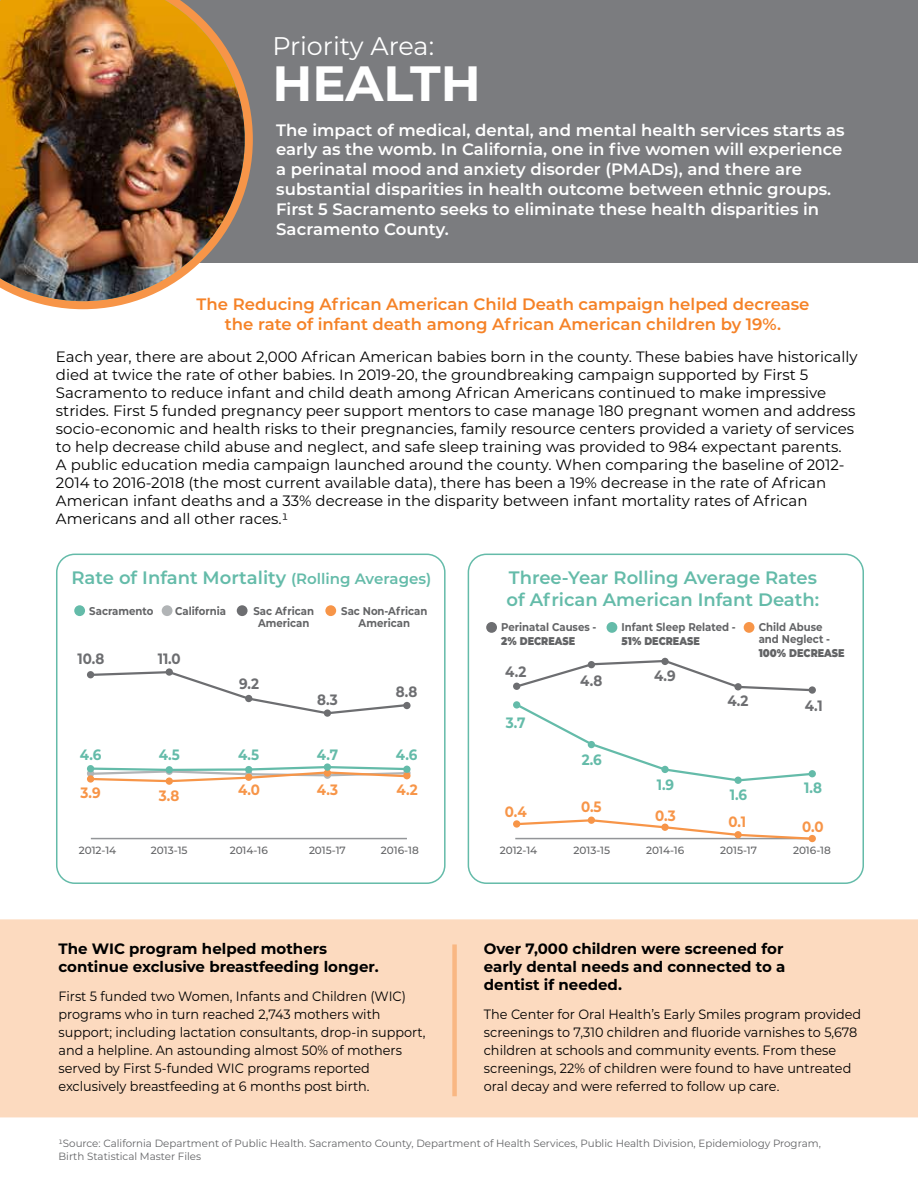
<style>
.page{position:relative;width:918px;height:1188px;background:#fff}
.page>*{position:absolute;margin:0;border:0;box-sizing:border-box;transform-origin:0 0}
.t1{font:700 49.5px "Montserrat";color:#fff}
.t2{font:25.5px "Montserrat";letter-spacing:-.01em;color:#fff}
.t3{font:600 18px/21.6px "Montserrat";color:#64bba9}
.t4{font:600 16.5px/19.8px "Montserrat";color:#fff}
.t5{font:600 16.5px/19.8px "Montserrat";color:#f58227;text-align:center}
.t6{font:15px/18px "Montserrat";color:#000}
.t7{font:700 15px/18px "Montserrat";color:#000}
.t8{font:700 15px "Montserrat";color:#6d6e71;scale:.9 1}
.t9{font:700 15px "Montserrat";color:#64bba9;scale:.9 1}
.t10{font:700 15px "Montserrat";color:#f79548;scale:.9 1}
.t11{font:13.5px/18px "Montserrat";color:#000;scale:.95 1}
.t12{font:700 11.25px/12px "Montserrat";color:#636466;text-align:center;scale:.9 1}
.t13{font:900 11.25px "Montserrat";color:#636466;scale:.9 1}
.t14{font:10.5px/12.6px "Montserrat";color:#636466}
.t15{font:500 10.5px "Montserrat";color:#636466}
.s1{font-size:15px}
</style>
<div class="page">
<div style="left:0;top:919px;width:918px;height:198px;background:#fcdabf"></div>
<div style="left:0;top:0;width:918px;height:262px;background:#7b7c7f"></div>
<svg style="left:31px;top:89px;width:222px;height:220px"></svg>
<img style="left:0;top:0;width:245px;height:301px">
<div style="left:452px;top:944px;width:5px;height:152px;background:#f9b783"></div>
<div style="left:56px;top:554px;width:390px;height:330px;border:2px solid #64bba9;border-radius:18px"></div>
<div style="left:468px;top:554px;width:396px;height:330px;border:2px solid #64bba9;border-radius:18px"></div>
<div style="left:74px;top:605px;width:11px;height:11px;background:#64bba9;border-radius:50%"></div>
<div style="left:486px;top:622px;width:11px;height:11px;background:#6d6e71;border-radius:50%"></div>
<div style="left:607px;top:622px;width:10px;height:11px;background:#64bba9;border-radius:50%"></div>
<div style="left:744px;top:622px;width:10px;height:11px;background:#f79548;border-radius:50%"></div>
<div style="left:237px;top:605px;width:11px;height:11px;background:#6d6e71;border-radius:50%"></div>
<div style="left:162px;top:605px;width:11px;height:11px;background:#b1b4b6;border-radius:50%"></div>
<div style="left:325px;top:605px;width:11px;height:11px;background:#f79548;border-radius:50%"></div>
<hr style="left:91px;top:838px;width:316px;height:1px;background:#939598">
<div style="left:87px;top:770px;width:7px;height:7px;background:#b8babc;border-radius:50%"></div>
<div style="left:324px;top:709px;width:7px;height:8px;background:#6d6e71;border-radius:50%"></div>
<svg style="left:88px;top:670px;width:322px;height:45px"></svg>
<svg style="left:88px;top:765px;width:321px;height:18px"></svg>
<div style="left:87px;top:775px;width:7px;height:8px;background:#f79548;border-radius:50%"></div>
<div style="left:588px;top:817px;width:7px;height:7px;background:#f79548;border-radius:50%"></div>
<div style="left:661px;top:658px;width:8px;height:7px;background:#77787b;border-radius:50%"></div>
<svg style="left:514px;top:659px;width:301px;height:34px"></svg>
<svg style="left:514px;top:702px;width:301px;height:81px"></svg>
<svg style="left:514px;top:818px;width:299px;height:23px"></svg>
<div style="left:809px;top:835px;width:7px;height:7px;background:#f79548;border-radius:50%"></div>
<h2 class="t2" style="left:272px;top:28px;width:163px">Priority Area:</h2>
<h1 class="t1" style="left:272px;top:48px;width:210px">HEALTH</h1>
<p class="t4" style="left:276px;top:119px;width:570px">The impact of medical, dental, and mental health services starts as early as the womb. In California, one in five women will experience a perinatal mood and anxiety disorder (PMADs), and there are substantial disparities in health outcome between ethnic groups.<br>First 5 Sacramento seeks to eliminate these health disparities in Sacramento County.</p>
<p class="t5" style="left:197px;top:293px;width:614px">The Reducing African American Child Death campaign helped decrease the rate of infant death among African American children by 19%.</p>
<p class="t6" style="left:56px;top:347px;width:803px">Each year, there are about 2,000 African American babies born in the county. These babies have historically died at twice the rate of other babies. In 2019-20, the groundbreaking campaign supported by First 5<br>Sacramento to reduce infant and child death among African Americans continued to make impressive strides. First 5 funded pregnancy peer support mentors to case manage 180 pregnant women and address socio-economic and health risks to their pregnancies, family resource centers provided a variety of services to help decrease child abuse and neglect, and safe sleep training was provided to 984 expectant parents.<br>A public education media campaign launched around the county. When comparing the baseline of 2012- 2014 to 2016-2018 (the most current available data), there has been a 19% decrease in the rate of African American infant deaths and a 33% decrease in the disparity between infant mortality rates of African Americans and all other races.1</p>
<p class="t3" style="left:72px;top:566px;width:361px">Rate of Infant Mortality <span class="s1">(Rolling Averages)</span></p>
<p class="t3" style="left:507px;top:566px;width:314px">Three-Year Rolling Average Rates of African American Infant Death:</p>
<p class="t12" style="left:175px;top:604px;width:58px">California</p>
<p class="t12" style="left:253px;top:604px;width:69px">Sac African<br>American</p>
<p class="t12" style="left:341px;top:604px;width:97px">Sac Non-African<br>American</p>
<p class="t12" style="left:89px;top:604px;width:73px">Sacramento</p>
<p class="t12" style="left:501px;top:621px;width:107px">Perinatal Causes -</p>
<p class="t13" style="left:501px;top:632px;width:84px">2% DECREASE</p>
<p class="t12" style="left:759px;top:621px;width:81px;text-align:left">Child Abuse and Neglect -</p>
<p class="t13" style="left:759px;top:644px;width:97px">100% DECREASE</p>
<p class="t12" style="left:622px;top:621px;width:129px">Infant Sleep Related -</p>
<p class="t13" style="left:622px;top:632px;width:88px">51% DECREASE</p>
<p class="t8" style="left:77px;top:648px;width:31px">10.8</p>
<p class="t8" style="left:158px;top:648px;width:27px">11.0</p>
<p class="t8" style="left:505px;top:660px;width:25px">4.2</p>
<p class="t8" style="left:580px;top:670px;width:26px">4.8</p>
<p class="t8" style="left:654px;top:665px;width:26px">4.9</p>
<p class="t8" style="left:239px;top:673px;width:24px">9.2</p>
<p class="t8" style="left:396px;top:681px;width:26px">8.8</p>
<p class="t8" style="left:317px;top:689px;width:25px">8.3</p>
<p class="t8" style="left:727px;top:690px;width:25px">4.2</p>
<p class="t8" style="left:805px;top:694px;width:22px">4.1</p>
<p class="t9" style="left:506px;top:712px;width:23px">3.7</p>
<p class="t9" style="left:80px;top:744px;width:25px">4.6</p>
<p class="t9" style="left:159px;top:744px;width:25px">4.5</p>
<p class="t9" style="left:238px;top:744px;width:25px">4.5</p>
<p class="t9" style="left:317px;top:744px;width:25px">4.7</p>
<p class="t9" style="left:396px;top:744px;width:25px">4.6</p>
<p class="t9" style="left:582px;top:749px;width:24px">2.6</p>
<p class="t10" style="left:81px;top:782px;width:24px">3.9</p>
<p class="t10" style="left:159px;top:785px;width:24px">3.8</p>
<p class="t10" style="left:238px;top:779px;width:26px">4.0</p>
<p class="t10" style="left:317px;top:779px;width:25px">4.3</p>
<p class="t10" style="left:397px;top:779px;width:25px">4.2</p>
<p class="t10" style="left:505px;top:801px;width:26px">0.4</p>
<p class="t10" style="left:581px;top:795px;width:24px">0.5</p>
<p class="t9" style="left:657px;top:774px;width:21px">1.9</p>
<p class="t10" style="left:655px;top:805px;width:24px">0.3</p>
<p class="t9" style="left:730px;top:784px;width:21px">1.6</p>
<p class="t9" style="left:804px;top:776px;width:21px">1.8</p>
<p class="t10" style="left:729px;top:811px;width:21px">0.1</p>
<p class="t10" style="left:802px;top:816px;width:25px">0.0</p>
<p class="t15" style="left:79px;top:843px;width:39px">2012-14</p>
<p class="t15" style="left:151px;top:843px;width:38px">2013-15</p>
<p class="t15" style="left:230px;top:843px;width:40px">2014-16</p>
<p class="t15" style="left:309px;top:843px;width:38px">2015-17</p>
<p class="t15" style="left:381px;top:843px;width:39px">2016-18</p>
<p class="t15" style="left:500px;top:843px;width:39px">2012-14</p>
<p class="t15" style="left:574px;top:843px;width:38px">2013-15</p>
<p class="t15" style="left:646px;top:843px;width:40px">2014-16</p>
<p class="t15" style="left:720px;top:843px;width:38px">2015-17</p>
<p class="t15" style="left:793px;top:843px;width:39px">2016-18</p>
<p class="t7" style="left:58px;top:939px;width:322px">The WIC program helped mothers continue exclusive breastfeeding longer.</p>
<p class="t7" style="left:484px;top:939px;width:303px">Over 7,000 children were screened for early dental needs and connected to a dentist if needed.</p>
<p class="t11" style="left:58px;top:987px;width:388px">First 5 funded two Women, Infants and Children (WIC) programs who in turn reached 2,743 mothers with support; including lactation consultants, drop-in support, and a helpline. An astounding almost 50% of mothers served by First 5-funded WIC programs reported exclusively breastfeeding at 6 months post birth.</p>
<p class="t11" style="left:484px;top:1005px;width:399px">The Center for Oral Health’s Early Smiles program provided screenings to 7,310 children and fluoride varnishes to 5,678 children at schools and community events. From these screenings, 22% of children were found to have untreated oral decay and were referred to follow up care.</p>
<p class="t14" style="left:58px;top:1137px;width:764px">1Source: California Department of Public Health. Sacramento County, Department of Health Services, Public Health Division, Epidemiology Program,<br>Birth Statistical Master Files</p>
</div>
